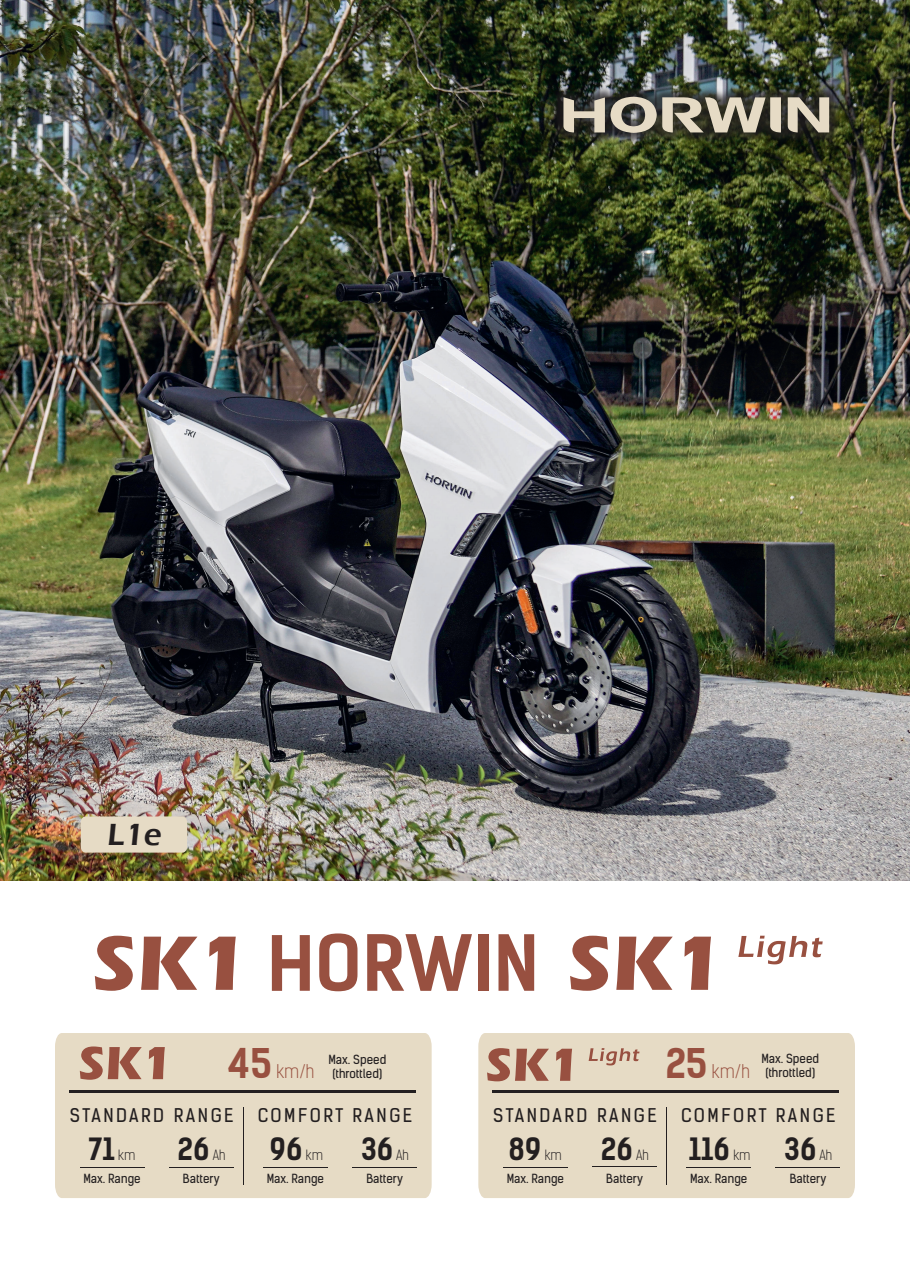
<style>
.page{position:relative;width:910px;height:1280px;background:#fff}
.page>*{position:absolute;margin:0;border:0;box-sizing:border-box;transform-origin:0 0}
.t1{font:700 73.5px "Kelson Sans";color:#985040}
.t2{font:600 31.5px "Eras ITC";color:#231f20}
.t3{font:700 29.25px "Kelson Sans";color:#231f20}
.t4{font:18px "Kelson Sans";letter-spacing:.14em;color:#231f20}
.t5{font:12px/14.4px "Kelson Sans";color:#231f20}
.s1{font-weight:700;font-size:39px;color:#985040}
.s2{font-weight:300;font-size:18px;color:#985040}
.s3{font-weight:300;font-size:13.5px}
</style>
<div class="page">
<img style="left:0;top:0;width:910px;height:881px">
<div style="left:81px;top:816px;width:106px;height:37px;background:#e6dbc5"></div>
<div style="left:551px;top:85px;width:290px;height:60px;background:#231f20;opacity:.75"></div>
<svg style="left:788px;top:97px;width:41px;height:35px"></svg>
<svg style="left:563px;top:97px;width:218px;height:36px;background:#908b7c"></svg>
<svg style="left:738px;top:936px;width:85px;height:28px"></svg>
<svg style="left:570px;top:936px;width:38px;height:55px"></svg>
<svg style="left:616px;top:937px;width:57px;height:53px"></svg>
<svg style="left:684px;top:937px;width:27px;height:53px"></svg>
<svg style="left:95px;top:936px;width:38px;height:55px"></svg>
<svg style="left:141px;top:937px;width:56px;height:53px"></svg>
<svg style="left:209px;top:937px;width:27px;height:53px"></svg>
<div style="left:478px;top:1033px;width:377px;height:165px;background:#e6dbc5"></div>
<hr style="left:493px;top:1090px;width:346px;height:2px;background:#231f20">
<hr style="left:503px;top:1167px;width:64px;height:1px;background:#231f20">
<hr style="left:592px;top:1166px;width:65px;height:1px;background:#231f20">
<hr style="left:686px;top:1167px;width:65px;height:1px;background:#231f20">
<hr style="left:776px;top:1167px;width:64px;height:1px;background:#231f20">
<hr style="left:666px;top:1107px;width:1px;height:78px;background:#231f20">
<svg style="left:584px;top:1045px;width:55px;height:20px"></svg>
<svg style="left:487px;top:1048px;width:62px;height:33px;background:#b98c79"></svg>
<svg style="left:556px;top:1049px;width:16px;height:32px"></svg>
<div style="left:55px;top:1033px;width:377px;height:165px;background:#e6dbc5"></div>
<hr style="left:69px;top:1090px;width:346px;height:2px;background:#231f20">
<hr style="left:80px;top:1167px;width:64px;height:1px;background:#231f20">
<hr style="left:169px;top:1167px;width:64px;height:1px;background:#231f20">
<hr style="left:263px;top:1167px;width:65px;height:1px;background:#231f20">
<hr style="left:352px;top:1167px;width:65px;height:1px;background:#231f20">
<hr style="left:243px;top:1107px;width:1px;height:78px;background:#231f20">
<svg style="left:80px;top:1046px;width:62px;height:34px;background:#bb8e7b"></svg>
<svg style="left:149px;top:1047px;width:16px;height:32px"></svg>
<h2 class="t2" style="left:107px;top:817px;width:57px">L1e</h2>
<h1 class="t1" style="left:267px;top:918px;width:274px">HORWIN</h1>
<p class="t5" style="left:229px;top:1052px;width:159px;text-indent:100px">Max. Speed<br><span class="s1">45</span> <span class="s2">km/h</span> (throttled)</p>
<h3 class="t4" style="left:70px;top:1104px;width:165px">STANDARD RANGE</h3>
<h3 class="t4" style="left:258px;top:1104px;width:156px">COMFORT RANGE</h3>
<p class="t5" style="left:665px;top:1051px;width:155px;text-indent:96px">Max. Speed<br><span class="s1">25</span> <span class="s2">km/h</span> (throttled)</p>
<h3 class="t4" style="left:493px;top:1104px;width:165px">STANDARD RANGE</h3>
<h3 class="t4" style="left:681px;top:1104px;width:156px">COMFORT RANGE</h3>
<h3 class="t3" style="left:89px;top:1131px;width:48px">71 <span class="s3">km</span></h3>
<h3 class="t3" style="left:178px;top:1131px;width:49px">26 <span class="s3">Ah</span></h3>
<h3 class="t3" style="left:270px;top:1131px;width:55px">96 <span class="s3">km</span></h3>
<h3 class="t3" style="left:361px;top:1131px;width:49px">36 <span class="s3">Ah</span></h3>
<h3 class="t3" style="left:509px;top:1131px;width:55px">89 <span class="s3">km</span></h3>
<h3 class="t3" style="left:601px;top:1131px;width:49px">26 <span class="s3">Ah</span></h3>
<h3 class="t3" style="left:689px;top:1131px;width:63px">116 <span class="s3">km</span></h3>
<h3 class="t3" style="left:784px;top:1131px;width:49px">36 <span class="s3">Ah</span></h3>
<p class="t5" style="left:83px;top:1171px;width:59px">Max. Range</p>
<p class="t5" style="left:183px;top:1171px;width:38px">Battery</p>
<p class="t5" style="left:267px;top:1171px;width:59px">Max. Range</p>
<p class="t5" style="left:366px;top:1171px;width:38px">Battery</p>
<p class="t5" style="left:507px;top:1171px;width:59px">Max. Range</p>
<p class="t5" style="left:606px;top:1171px;width:38px">Battery</p>
<p class="t5" style="left:690px;top:1171px;width:59px">Max. Range</p>
<p class="t5" style="left:790px;top:1171px;width:38px">Battery</p>
</div>
